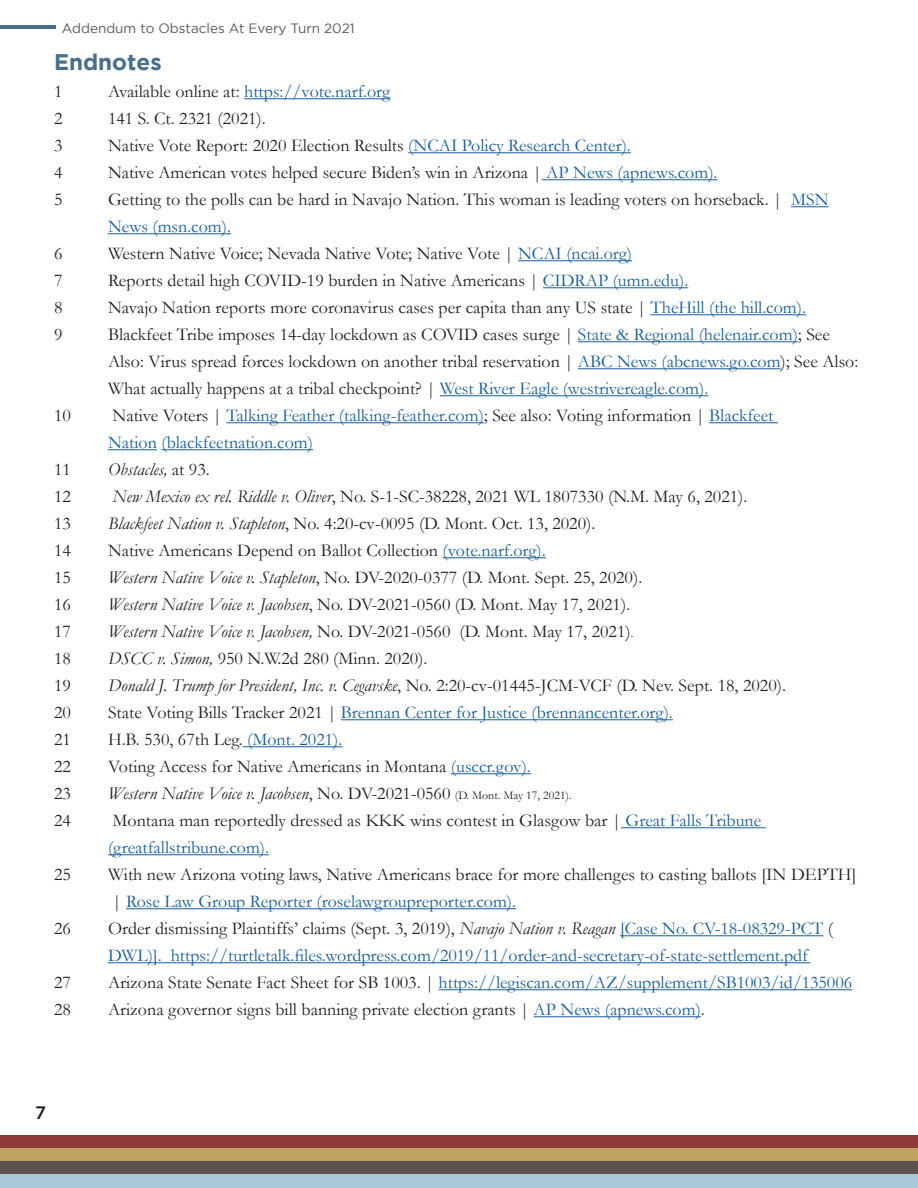
<style>
.page{position:relative;width:918px;height:1188px;background:#fff}
.page>*{position:absolute;margin:0;border:0;box-sizing:border-box;transform-origin:0 0}
.t1{font:700 22.5px "Gotham";color:#476f8a}
.t2{font:18px/27px "Garamond";color:#231f20}
.t3{font:18px/27px "Garamond";color:#175d9e}
.t4{font:italic 18px "Garamond";color:#231f20}
.t5{font:500 18px "Gotham";color:#231f20}
.t6{font:13.5px "Gotham";color:#58595b}
.s1{color:#231f20}
.s2{color:#175d9e}
.s3{font-style:normal}
.s4{font-style:italic}
.s5{font-size:12px}
.s6{font-style:normal;font-size:12px}
.s7{font-style:italic;color:#231f20}
</style>
<div class="page">
<hr style="left:244px;top:98px;width:146px;height:1px;background:#175d9e">
<hr style="left:408px;top:152px;width:223px;height:1px;background:#175d9e">
<hr style="left:542px;top:179px;width:176px;height:1px;background:#175d9e">
<hr style="left:791px;top:206px;width:38px;height:1px;background:#175d9e">
<hr style="left:108px;top:233px;width:123px;height:1px;background:#175d9e">
<hr style="left:518px;top:260px;width:114px;height:1px;background:#175d9e">
<hr style="left:543px;top:287px;width:145px;height:1px;background:#175d9e">
<hr style="left:651px;top:314px;width:155px;height:1px;background:#175d9e">
<hr style="left:578px;top:341px;width:220px;height:1px;background:#175d9e">
<hr style="left:578px;top:368px;width:203px;height:1px;background:#175d9e">
<hr style="left:440px;top:395px;width:268px;height:1px;background:#175d9e">
<hr style="left:226px;top:422px;width:258px;height:1px;background:#175d9e">
<hr style="left:709px;top:422px;width:69px;height:1px;background:#175d9e">
<hr style="left:108px;top:449px;width:49px;height:1px;background:#175d9e">
<hr style="left:161px;top:449px;width:152px;height:1px;background:#175d9e">
<hr style="left:443px;top:557px;width:103px;height:1px;background:#175d9e">
<hr style="left:341px;top:719px;width:332px;height:1px;background:#175d9e">
<hr style="left:243px;top:746px;width:99px;height:1px;background:#175d9e">
<hr style="left:451px;top:773px;width:80px;height:1px;background:#175d9e">
<hr style="left:621px;top:827px;width:145px;height:1px;background:#175d9e">
<hr style="left:108px;top:854px;width:161px;height:1px;background:#175d9e">
<hr style="left:126px;top:908px;width:390px;height:1px;background:#175d9e">
<hr style="left:620px;top:935px;width:203px;height:1px;background:#175d9e">
<hr style="left:108px;top:962px;width:702px;height:1px;background:#175d9e">
<hr style="left:439px;top:989px;width:413px;height:1px;background:#175d9e">
<hr style="left:534px;top:1016px;width:167px;height:1px;background:#175d9e">
<hr style="left:0;top:25px;width:55px;height:4px;background:#476f8a">
<div style="left:0;top:1135px;width:918px;height:12px;background:#8e3a38"></div>
<div style="left:0;top:1148px;width:918px;height:13px;background:#bda45f"></div>
<div style="left:0;top:1161px;width:918px;height:13px;background:#5c534e"></div>
<div style="left:0;top:1175px;width:918px;height:13px;background:#abc7da"></div>
<p class="t6" style="left:62px;top:21px;width:294px">Addendum to Obstacles At Every Turn 2021</p>
<p class="t1" style="left:54px;top:49px;width:109px">Endnotes</p>
<p class="t2" style="left:54px;top:78px;width:10px">1</p>
<p class="t3" style="left:108px;top:78px;width:284px"><span class="s1">Available online at:</span> https://vote.narf.org</p>
<p class="t2" style="left:54px;top:105px;width:10px">2</p>
<p class="t2" style="left:108px;top:105px;width:159px">141 S. Ct. 2321 (2021).</p>
<p class="t2" style="left:54px;top:132px;width:10px">3</p>
<p class="t2" style="left:108px;top:132px;width:524px">Native Vote Report: 2020 Election Results <span class="s2">(NCAI Policy Research Center).</span></p>
<p class="t2" style="left:54px;top:159px;width:10px">4</p>
<p class="t2" style="left:108px;top:159px;width:611px">Native American votes helped secure Biden’s win in Arizona | <span class="s2">AP News (apnews.com).</span></p>
<p class="t2" style="left:54px;top:186px;width:10px">5</p>
<p class="t2" style="left:108px;top:186px;width:722px">Getting to the polls can be hard in Navajo Nation. This woman is leading voters on horseback. | <span class="s2">MSN<br>News (msn.com).</span></p>
<p class="t2" style="left:54px;top:240px;width:10px">6</p>
<p class="t2" style="left:108px;top:240px;width:526px">Western Native Voice; Nevada Native Vote; Native Vote | <span class="s2">NCAI (ncai.org)</span></p>
<p class="t2" style="left:54px;top:267px;width:10px">7</p>
<p class="t2" style="left:108px;top:267px;width:582px">Reports detail high COVID-19 burden in Native Americans | <span class="s2">CIDRAP (umn.edu).</span></p>
<p class="t2" style="left:54px;top:294px;width:10px">8</p>
<p class="t2" style="left:108px;top:294px;width:700px">Navajo Nation reports more coronavirus cases per capita than any US state | <span class="s2">TheHill (the hill.com).</span></p>
<p class="t2" style="left:54px;top:321px;width:10px">9</p>
<p class="t2" style="left:108px;top:321px;width:752px">Blackfeet Tribe imposes 14-day lockdown as COVID cases surge | <span class="s2">State &amp; Regional (helenair.com)</span>; See<br>Also: Virus spread forces lockdown on another tribal reservation | <span class="s2">ABC News (abcnews.go.com</span>); See Also:<br>What actually happens at a tribal checkpoint? | <span class="s2">West River Eagle (westrivereagle.com).</span></p>
<p class="t2" style="left:54px;top:402px;width:18px">10</p>
<p class="t3" style="left:108px;top:402px;width:667px"><span class="s1">Native Voters |</span> Talking Feather (talking-feather.com)<span class="s1">; See also: Voting information |</span> Blackfeet<br>Nation (blackfeetnation.com)</p>
<p class="t2" style="left:54px;top:456px;width:18px">11</p>
<p class="t4" style="left:108px;top:458px;width:103px">Obstacles, <span class="s3">at 93.</span></p>
<p class="t2" style="left:54px;top:483px;width:18px">12</p>
<p class="t2" style="left:112px;top:483px;width:636px"><span class="s4">New Mexico ex rel. Riddle v. Oliver</span>, No. S-1-SC-38228, 2021 WL 1807330 (N.M. May 6, 2021).</p>
<p class="t2" style="left:54px;top:510px;width:18px">13</p>
<p class="t2" style="left:108px;top:510px;width:489px"><span class="s4">Blackfeet Nation v. Stapleton</span>, No. 4:20-cv-0095 (D. Mont. Oct. 13, 2020).</p>
<p class="t2" style="left:54px;top:537px;width:18px">14</p>
<p class="t2" style="left:108px;top:537px;width:439px">Native Americans Depend on Ballot Collection <span class="s2">(vote.narf.org).</span></p>
<p class="t2" style="left:54px;top:564px;width:18px">15</p>
<p class="t2" style="left:108px;top:564px;width:536px"><span class="s4">Western Native Voice v. Stapleton</span>, No. DV-2020-0377 (D. Mont. Sept. 25, 2020).</p>
<p class="t2" style="left:54px;top:591px;width:18px">16</p>
<p class="t2" style="left:108px;top:591px;width:524px"><span class="s4">Western Native Voice v. Jacobsen</span>, No. DV-2021-0560 (D. Mont. May 17, 2021).</p>
<p class="t2" style="left:54px;top:618px;width:18px">17</p>
<p class="t2" style="left:108px;top:618px;width:527px"><span class="s4">Western Native Voice v. Jacobsen,</span> No. DV-2021-0560 (D. Mont. May 17, 2021)<span class="s5">.</span></p>
<p class="t2" style="left:54px;top:645px;width:18px">18</p>
<p class="t2" style="left:108px;top:645px;width:321px"><span class="s4">DSCC v. Simon,</span> 950 N.W.2d 280 (Minn. 2020).</p>
<p class="t2" style="left:54px;top:672px;width:18px">19</p>
<p class="t2" style="left:108px;top:672px;width:680px"><span class="s4">Donald J. Trump for President, Inc. v. Cegavske</span>, No. 2:20-cv-01445-JCM-VCF (D. Nev. Sept. 18, 2020).</p>
<p class="t2" style="left:54px;top:699px;width:18px">20</p>
<p class="t3" style="left:108px;top:699px;width:566px"><span class="s1">State Voting Bills Tracker 2021 |</span> Brennan Center for Justice (brennancenter.org).</p>
<p class="t2" style="left:54px;top:726px;width:18px">21</p>
<p class="t2" style="left:108px;top:726px;width:236px">H.B. 530, 67th Leg. <span class="s2">(Mont. 2021).</span></p>
<p class="t2" style="left:54px;top:753px;width:18px">22</p>
<p class="t2" style="left:108px;top:753px;width:424px">Voting Access for Native Americans in Montana <span class="s2">(usccr.gov).</span></p>
<p class="t2" style="left:54px;top:780px;width:18px">23</p>
<p class="t4" style="left:108px;top:782px;width:465px">Western Native Voice v. Jacobsen<span class="s3">, No. DV-2021-0560</span> <span class="s6">(D. Mont. May 17, 2021).</span></p>
<p class="t2" style="left:54px;top:807px;width:18px">24</p>
<p class="t2" style="left:113px;top:807px;width:650px">Montana man reportedly dressed as KKK wins contest in Glasgow bar | <span class="s2">Great Falls Tribune</span></p>
<p class="t3" style="left:108px;top:834px;width:163px">(greatfallstribune.com).</p>
<p class="t2" style="left:54px;top:861px;width:18px">25</p>
<p class="t2" style="left:108px;top:861px;width:750px">With new Arizona voting laws, Native Americans brace for more challenges to casting ballots [IN DEPTH] | <span class="s2">Rose Law Group Reporter (roselawgroupreporter.com).</span></p>
<p class="t2" style="left:54px;top:915px;width:18px">26</p>
<p class="t3" style="left:108px;top:915px;width:727px"><span class="s1">Order dismissing Plaintiffs’ claims (Sept. 3, 2019),</span> <span class="s7">Navajo Nation v. Reagan</span> [Case No. CV-18-08329-PCT <span class="s1">(<br></span>DWL)]. https://turtletalk.files.wordpress.com/2019/11/order-and-secretary-of-state-settlement.pdf</p>
<p class="t2" style="left:54px;top:969px;width:18px">27</p>
<p class="t3" style="left:108px;top:969px;width:746px"><span class="s1">Arizona State Senate Fact Sheet for SB 1003. |</span> https://legiscan.com/AZ/supplement/SB1003/id/135006</p>
<p class="t2" style="left:54px;top:996px;width:18px">28</p>
<p class="t2" style="left:108px;top:996px;width:598px">Arizona governor signs bill banning private election grants | <span class="s2">AP News (apnews.com)</span>.</p>
<p class="t5" style="left:35px;top:1103px;width:12px">7</p>
</div>
